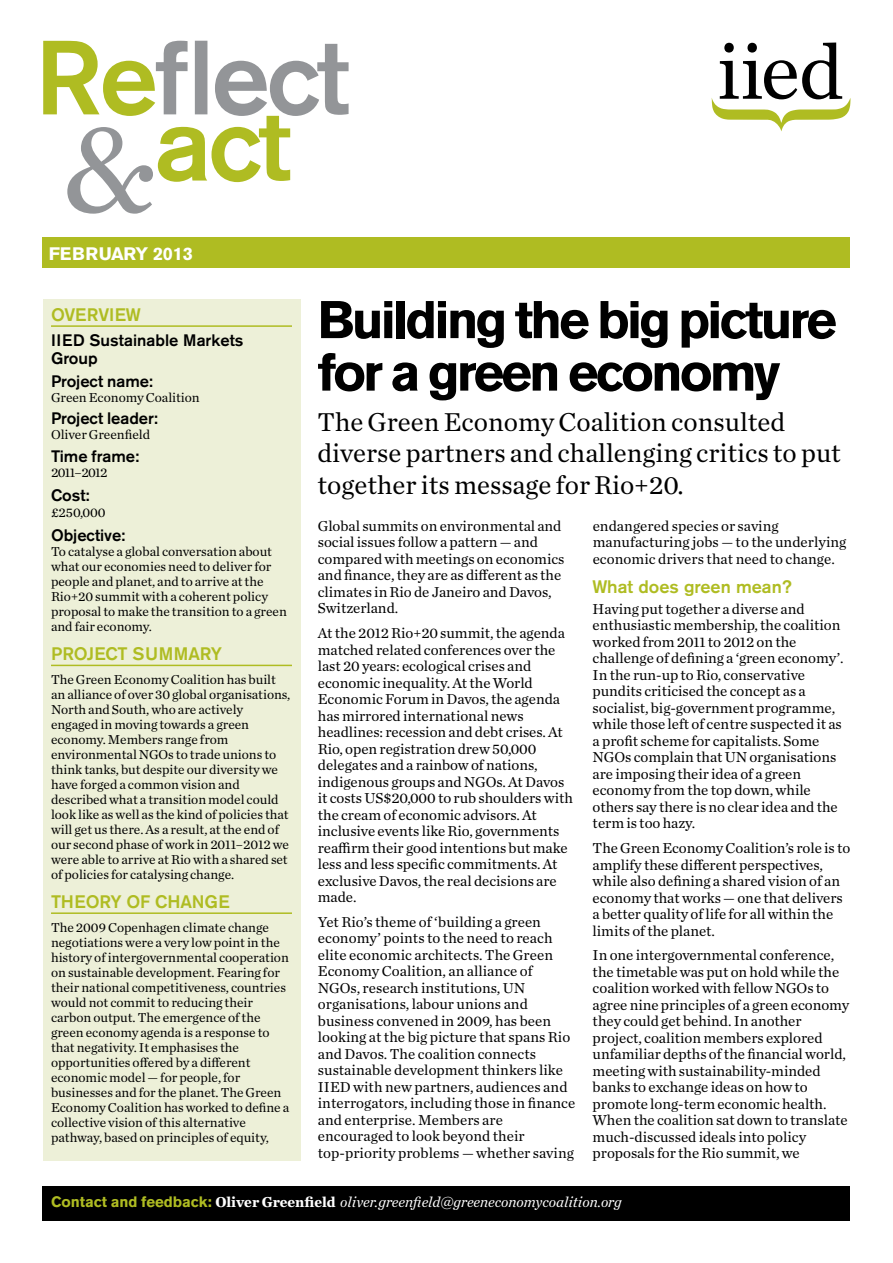
<style>
.page{position:relative;width:893px;height:1263px;background:#fff}
.page>*{position:absolute;margin:0;border:0;box-sizing:border-box;transform-origin:0 0}
.t1{font:700 52.5px/52.5px "Akzidenz Grotesk BE";letter-spacing:-.055em;color:#000}
.t2{font:27px/31.5px "Chronicle Text G1";color:#000}
.t3{font:500 18px "Akzidenz Grotesk BE";color:#afbc22}
.t4{font:700 18px "Akzidenz Grotesk BE";letter-spacing:-.01em;color:#fff}
.t5{font:500 16.5px/18px "Akzidenz Grotesk BE";letter-spacing:-.005em;color:#000}
.t6{font:15px/16.5px "Chronicle Text G1";letter-spacing:-.005em;color:#000}
.t7{font:italic 15px "Chronicle Text G1";letter-spacing:-.005em;color:#fff}
.t8{font:13.5px/15px "Chronicle Text G1";letter-spacing:-.005em;color:#000}
.t9{font:13.5px "Chronicle Text G1";letter-spacing:-.04em;color:#000}
.s1{font-family:"Akzidenz Grotesk BE";font-weight:700;font-style:normal;color:#afbc22}
.s2{font-weight:700;font-style:normal}
</style>
<div class="page">
<div style="left:43px;top:299px;width:257px;height:862px;background:#edf0d8"></div>
<hr style="left:51px;top:325px;width:241px;height:2px;background:#afbc22">
<hr style="left:51px;top:665px;width:241px;height:1px;background:#afbc22">
<hr style="left:51px;top:912px;width:241px;height:2px;background:#afbc22">
<svg style="left:712px;top:43px;width:138px;height:88px"></svg>
<div style="left:43px;top:1186px;width:807px;height:34px;background:#000"></div>
<svg style="left:43px;top:41px;width:306px;height:173px"></svg>
<div style="left:43px;top:238px;width:807px;height:30px;background:#afbc22"></div>
<p class="t4" style="left:49px;top:243px;width:146px">february 2013</p>
<p class="t3" style="left:51px;top:304px;width:91px">OVERVIEW</p>
<p class="t5" style="left:51px;top:331px;width:194px">IIED Sustainable Markets<br>Group</p>
<p class="t5" style="left:51px;top:371px;width:104px">Project name:</p>
<p class="t8" style="left:51px;top:389px;width:150px">Green Economy Coalition</p>
<p class="t5" style="left:51px;top:409px;width:109px">Project leader:</p>
<p class="t8" style="left:51px;top:426px;width:101px">Oliver Greenfield</p>
<p class="t5" style="left:51px;top:446px;width:90px">Time frame:</p>
<p class="t9" style="left:51px;top:462px;width:58px">2011–2012</p>
<p class="t5" style="left:51px;top:485px;width:40px">Cost:</p>
<p class="t8" style="left:51px;top:504px;width:56px">£250,000</p>
<p class="t5" style="left:51px;top:526px;width:76px">Objective:</p>
<p class="t8" style="left:51px;top:543px;width:237px">To catalyse a global conversation about what our economies need to deliver for people and planet, and to arrive at the Rio+20 summit with a coherent policy proposal to make the transition to a green and fair economy.</p>
<p class="t3" style="left:51px;top:643px;width:55px">Project</p>
<p class="t3" style="left:132px;top:643px;width:91px">summary</p>
<p class="t8" style="left:51px;top:671px;width:241px">The Green Economy Coalition has built an alliance of over 30 global organisations, North and South, who are actively engaged in moving towards a green economy. Members range from environmental NGOs to trade unions to think tanks, but despite our diversity we have forged a common vision and described what a transition model could look like as well as the kind of policies that will get us there. As a result, at the end of our second phase of work in 2011–2012 we were able to arrive at Rio with a shared set of policies for catalysing change.</p>
<p class="t3" style="left:51px;top:891px;width:37px">Theor</p>
<p class="t3" style="left:111px;top:891px;width:107px">y of change</p>
<p class="t8" style="left:51px;top:919px;width:240px">The 2009 Copenhagen climate change negotiations were a very low point in the history of intergovernmental cooperation on sustainable development. Fearing for their national competitiveness, countries would not commit to reducing their carbon output. The emergence of the green economy agenda is a response to that negativity. It emphasises the opportunities offered by a different economic model — for people, for businesses and for the planet. The Green Economy Coalition has worked to define a collective vision of this alternative pathway, based on principles of equity,</p>
<h1 class="t1" style="left:317px;top:294px;width:521px">Building the big picture for a green economy</h1>
<h2 class="t2" style="left:317px;top:404px;width:525px">The Green Economy Coalition consulted diverse partners and challenging critics to put together its message for Rio+20.</h2>
<p class="t6" style="left:318px;top:517px;width:248px">Global summits on environmental and social issues follow a pattern — and compared with meetings on economics and finance, they are as different as the climates in Rio de Janeiro and Davos, Switzerland.</p>
<p class="t6" style="left:318px;top:624px;width:257px">At the 2012 Rio+20 summit, the agenda matched related conferences over the last 20 years: ecological crises and economic inequality. At the World Economic Forum in Davos, the agenda has mirrored international news headlines: recession and debt crises. At Rio, open registration drew 50,000 delegates and a rainbow of nations, indigenous groups and NGOs. At Davos it costs US$20,000 to rub shoulders with the cream of economic advisors. At inclusive events like Rio, governments reaffirm their good intentions but make less and less specific commitments. At exclusive Davos, the real decisions are made.</p>
<p class="t6" style="left:318px;top:913px;width:259px">Yet Rio’s theme of ‘building a green economy’ points to the need to reach elite economic architects. The Green Economy Coalition, an alliance of NGOs, research institutions, UN organisations, labour unions and business convened in 2009, has been looking at the big picture that spans Rio and Davos. The coalition connects sustainable development thinkers like IIED with new partners, audiences and interrogators, including those in finance and enterprise. Members are encouraged to look beyond their top-priority problems — whether saving</p>
<p class="t6" style="left:593px;top:517px;width:255px">endangered species or saving manufacturing jobs — to the underlying economic drivers that need to change.</p>
<p class="t3" style="left:593px;top:576px;width:201px">What does green mean?</p>
<p class="t6" style="left:593px;top:600px;width:252px">Having put together a diverse and enthusiastic membership, the coalition worked from 2011 to 2012 on the challenge of defining a ‘green economy’.<br>In the run-up to Rio, conservative pundits criticised the concept as a socialist, big-government programme, while those left of centre suspected it as a profit scheme for capitalists. Some NGOs complain that UN organisations are imposing their idea of a green economy from the top down, while others say there is no clear idea and the term is too hazy.</p>
<p class="t6" style="left:593px;top:839px;width:259px">The Green Economy Coalition’s role is to amplify these different perspectives, while also defining a shared vision of an economy that works — one that delivers a better quality of life for all within the limits of the planet.</p>
<p class="t6" style="left:593px;top:946px;width:258px">In one intergovernmental conference, the timetable was put on hold while the coalition worked with fellow NGOs to agree nine principles of a green economy they could get behind. In another project, coalition members explored unfamiliar depths of the financial world, meeting with sustainability-minded banks to exchange ideas on how to promote long-term economic health.<br>When the coalition sat down to translate much-discussed ideals into policy proposals for the Rio summit, we</p>
<p class="t7" style="left:51px;top:1190px;width:572px"><span class="s1">Contact and feedback:</span> <span class="s2">Oliver Greenfield</span> oliver.greenfield@greeneconomycoalition.org</p>
</div>
